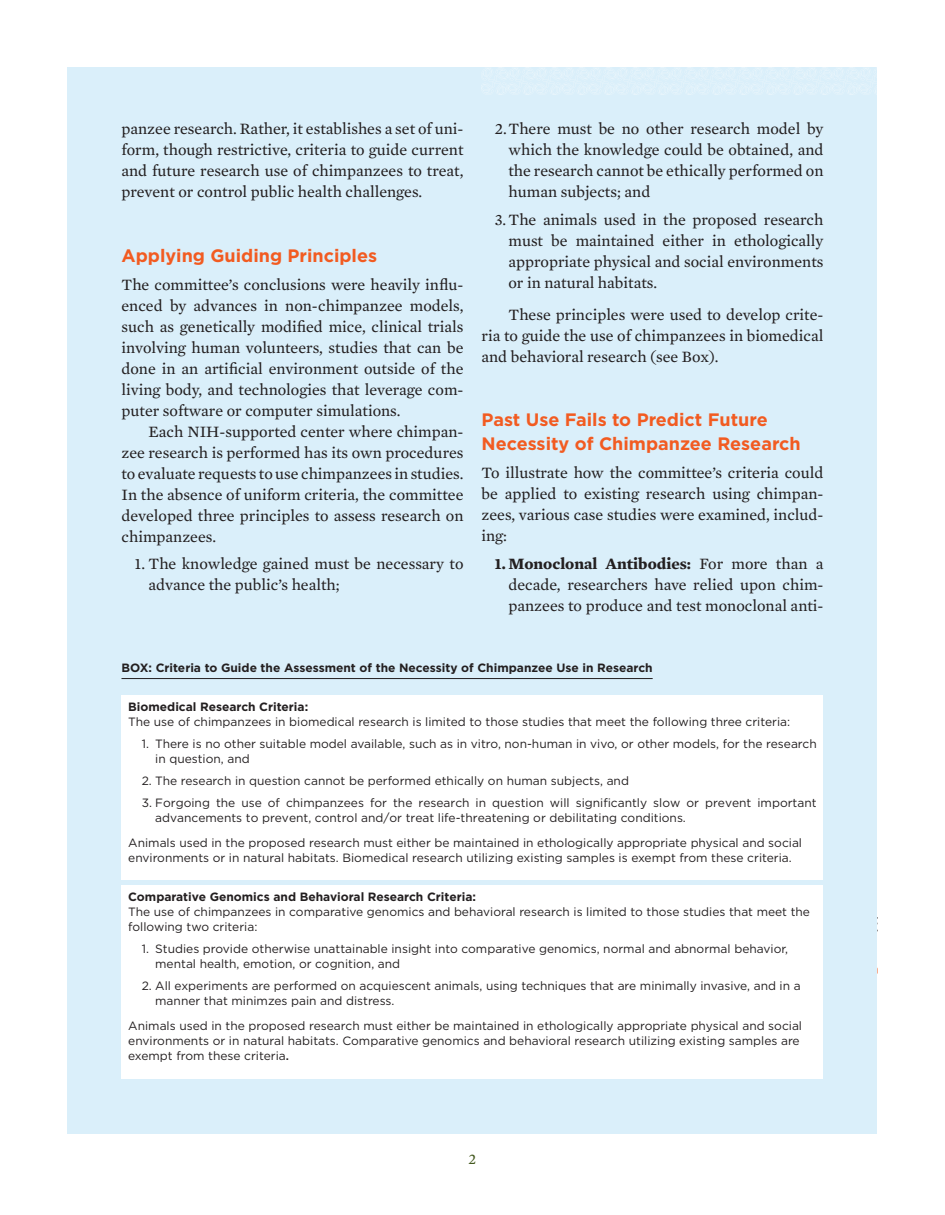
<style>
.page{position:relative;width:945px;height:1215px;background:#fff}
.page>*{position:absolute;margin:0;border:0;box-sizing:border-box;transform-origin:0 0}
.t1{font:700 18px/24px "Gotham";color:#f25b21}
.t2{font:16.2px/21px "Mercury Text G2";color:#231f20;text-align:justify}
.t3{font:15px "Mercury Text G2";color:#44591f}
.t4{font:12px/15px "Gotham";color:#231f20}
.t5{font:700 12px "Gotham";color:#231f20}
.s1{font-weight:700}
.s2{font-weight:500}
</style>
<div class="page">
<div style="left:68px;top:68px;width:810px;height:1066px;background:#daeffa"></div>
<svg style="left:483px;top:68px;width:395px;height:26px"></svg>
<div style="left:122px;top:695px;width:702px;height:185px;background:#fff"></div>
<hr style="left:122px;top:678px;width:531px;height:1px;background:#231f20">
<div style="left:122px;top:885px;width:702px;height:193px;background:#fff"></div>
<p class="t2" style="left:122px;top:118px;width:344px">panzee research. Rather, it establishes a set of uni&shy;form, though restrictive, criteria to guide current and future research use of chimpanzees to treat, prevent or control public health challenges.</p>
<p class="t1" style="left:122px;top:243px;width:257px">Applying Guiding Principles</p>
<p class="t2" style="left:122px;top:273px;width:344px">The committee’s conclusions were heavily influ&shy;enced by advances in non-chimpanzee models, such as genetically modified mice, clinical trials involving human volunteers, studies that can be done in an artificial environment outside of the living body, and technologies that leverage com&shy;puter software or computer simulations.</p>
<p class="t2" style="left:122px;top:420px;width:344px;text-indent:27px">Each NIH-supported center where chimpan&shy;zee research is performed has its own procedures to evaluate requests to use chimpanzees in studies.<br>In the absence of uniform criteria, the committee developed three principles to assess research on chimpanzees.</p>
<p class="t2" style="left:148px;top:553px;width:317px;text-indent:-13px">1. The knowledge gained must be necessary to advance the public’s health;</p>
<p class="t2" style="left:508px;top:118px;width:317px;text-indent:-13px">2.There must be no other research model by which the knowledge could be obtained, and the research cannot be ethically performed on human subjects; and</p>
<p class="t2" style="left:508px;top:209px;width:317px;text-indent:-13px">3.The animals used in the proposed research must be maintained either in ethologically appropriate physical and social environments or in natural habitats.</p>
<p class="t2" style="left:481px;top:303px;width:344px;text-indent:27px">These principles were used to develop crite&shy;ria to guide the use of chimpanzees in biomedical and behavioral research (see Box).</p>
<p class="t1" style="left:482px;top:408px;width:321px">Past Use Fails to Predict Future<br>Necessity of Chimpanzee Research</p>
<p class="t2" style="left:482px;top:462px;width:344px">To illustrate how the committee’s criteria could be applied to existing research using chimpan&shy;zees, various case studies were examined, includ&shy;ing:</p>
<p class="t2" style="left:508px;top:552px;width:317px;text-indent:-13px"><span class="s1">1. Monoclonal Antibodies:</span> For more than a decade, researchers have relied upon chim&shy;panzees to produce and test monoclonal anti-</p>
<p class="t5" style="left:122px;top:661px;width:533px">BOX: Criteria to Guide the Assessment of the Necessity of Chimpanzee Use in Research</p>
<p class="t5" style="left:128px;top:700px;width:182px">Biomedical Research Criteria:</p>
<p class="t4" style="left:128px;top:715px;width:663px">The use of chimpanzees in biomedical research is limited to those studies that meet the following three criteria:</p>
<p class="t4" style="left:155px;top:736px;width:663px;text-indent:-14px">1. There is no other suitable model available, such as in vitro, non-human in vivo, or other models, for the research in question, and</p>
<p class="t4" style="left:142px;top:773px;width:489px">2. The research in question cannot be performed ethically on human subjects, and</p>
<p class="t4" style="left:155px;top:795px;width:663px;text-indent:-14px">3. Forgoing the use of chimpanzees for the research in question will significantly slow or prevent important advancements to prevent, control and/or treat life-threatening or debilitating conditions.</p>
<p class="t4" style="left:128px;top:835px;width:675px">Animals used in the proposed research must either be maintained in ethologically appropriate physical and social environments or in natural habitats. Biomedical research utilizing existing samples is exempt from these criteria.</p>
<p class="t5" style="left:128px;top:890px;width:349px">Comparative Genomics and Behavioral Research Criteria:</p>
<p class="t4" style="left:128px;top:904px;width:683px">The use of chimpanzees in comparative genomics and behavioral research is limited to those studies that meet the following two criteria:</p>
<p class="t4" style="left:155px;top:941px;width:634px;text-indent:-14px">1. Studies provide otherwise unattainable insight into comparative genomics, normal and abnormal behavior, mental health, emotion, or cognition, and</p>
<p class="t4" style="left:155px;top:978px;width:647px;text-indent:-14px">2. All experiments are performed on acquiescent animals, using techniques that are minimally invasive, and in a manner that minimzes pain and distress.</p>
<p class="t4" style="left:128px;top:1018px;width:675px">Animals used in the proposed research must either be maintained in ethologically appropriate physical and social environments or in natural habitats. Comparative genomics and behavioral research utilizing existing samples are exempt from these criteria<span class="s2">.</span></p>
<p class="t3" style="left:469px;top:1150px;width:9px">2</p>
</div>
